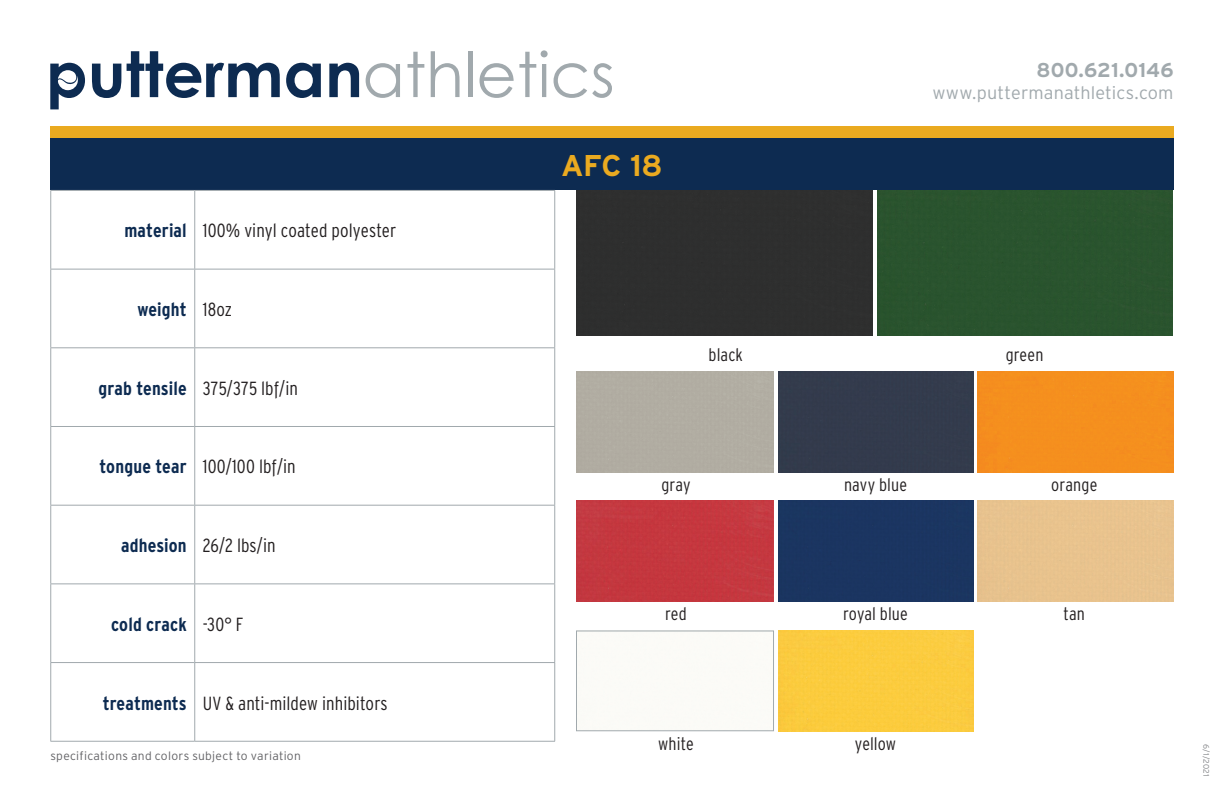
<style>
.page{position:relative;width:1224px;height:792px;background:#fff}
.page>*{position:absolute;margin:0;border:0;box-sizing:border-box;transform-origin:0 0}
.Product_Name{font:700 30px "Interstate";color:#eaaa20}
.t1{font:700 20px "Interstate";letter-spacing:.005em;color:#a1a9ad}
.Description{font:300 19px "Interstate Condensed";letter-spacing:.005em;color:#231f20}
.Heading{font:700 19px "Interstate Condensed";letter-spacing:.01em;color:#0d2b51}
.Color{font:300 18px "Interstate Condensed";letter-spacing:.005em;color:#231f20}
.t2{font:300 18px "Interstate";letter-spacing:.01em;color:#a1a9ad}
.t3{font:300 12px "Interstate";letter-spacing:.025em;color:#636366}
.t4{font:300 8px "Interstate";color:#808285}
</style>
<div class="page">
<svg style="left:366px;top:63px;width:34px;height:35px"></svg>
<svg style="left:408px;top:52px;width:16px;height:45px"></svg>
<svg style="left:431px;top:51px;width:29px;height:46px"></svg>
<hr style="left:468px;top:51px;width:4px;height:46px;background:#a1a9ad">
<svg style="left:480px;top:50px;width:68px;height:48px"></svg>
<svg style="left:554px;top:63px;width:58px;height:35px"></svg>
<svg style="left:92px;top:64px;width:29px;height:34px"></svg>
<svg style="left:127px;top:51px;width:153px;height:47px"></svg>
<svg style="left:286px;top:63px;width:35px;height:35px"></svg>
<svg style="left:329px;top:63px;width:30px;height:34px"></svg>
<svg style="left:50px;top:63px;width:35px;height:46px"></svg>
<div style="left:50px;top:126px;width:1124px;height:13px;background:#eaaa20"></div>
<svg style="left:877px;top:190px;width:1px;height:146px"></svg>
<svg style="left:973px;top:371px;width:1px;height:101px"></svg>
<svg style="left:973px;top:501px;width:1px;height:101px"></svg>
<svg style="left:973px;top:630px;width:1px;height:101px"></svg>
<div style="left:576px;top:190px;width:297px;height:146px;background:#2e2e2e"></div>
<div style="left:878px;top:190px;width:294px;height:145px;background:#2a532e"></div>
<div style="left:778px;top:371px;width:195px;height:101px;background:#333b4c"></div>
<div style="left:977px;top:371px;width:197px;height:101px;background:#f58f1e"></div>
<div style="left:576px;top:501px;width:197px;height:101px;background:#c4383f"></div>
<div style="left:778px;top:501px;width:195px;height:101px;background:#1b3561"></div>
<div style="left:576px;top:630px;width:198px;height:101px;border:1px solid #a1a9ad"></div>
<div style="left:778px;top:630px;width:195px;height:101px;background:#fbcc3e"></div>
<div style="left:50px;top:139px;width:1124px;height:51px;background:#0d2b51"></div>
<hr style="left:50px;top:190px;width:145px;height:1px;background:#a1a9ad">
<hr style="left:50px;top:191px;width:1px;height:78px;background:#a1a9ad">
<hr style="left:195px;top:190px;width:360px;height:1px;background:#a1a9ad">
<hr style="left:194px;top:191px;width:1px;height:78px;background:#a1a9ad">
<hr style="left:554px;top:191px;width:1px;height:78px;background:#a1a9ad">
<hr style="left:50px;top:269px;width:145px;height:1px;background:#a1a9ad">
<hr style="left:50px;top:269px;width:1px;height:78px;background:#a1a9ad">
<hr style="left:195px;top:269px;width:360px;height:1px;background:#a1a9ad">
<hr style="left:194px;top:269px;width:1px;height:78px;background:#a1a9ad">
<hr style="left:554px;top:269px;width:1px;height:78px;background:#a1a9ad">
<hr style="left:50px;top:347px;width:145px;height:1px;background:#a1a9ad">
<hr style="left:50px;top:348px;width:1px;height:78px;background:#a1a9ad">
<hr style="left:195px;top:347px;width:360px;height:1px;background:#a1a9ad">
<hr style="left:194px;top:348px;width:1px;height:78px;background:#a1a9ad">
<hr style="left:554px;top:348px;width:1px;height:78px;background:#a1a9ad">
<hr style="left:50px;top:426px;width:145px;height:1px;background:#a1a9ad">
<hr style="left:50px;top:427px;width:1px;height:78px;background:#a1a9ad">
<hr style="left:195px;top:426px;width:360px;height:1px;background:#a1a9ad">
<hr style="left:194px;top:427px;width:1px;height:78px;background:#a1a9ad">
<hr style="left:554px;top:427px;width:1px;height:78px;background:#a1a9ad">
<hr style="left:50px;top:505px;width:145px;height:1px;background:#a1a9ad">
<hr style="left:50px;top:506px;width:1px;height:78px;background:#a1a9ad">
<hr style="left:195px;top:505px;width:360px;height:1px;background:#a1a9ad">
<hr style="left:194px;top:506px;width:1px;height:78px;background:#a1a9ad">
<hr style="left:554px;top:506px;width:1px;height:78px;background:#a1a9ad">
<hr style="left:50px;top:584px;width:145px;height:1px;background:#a1a9ad">
<hr style="left:50px;top:584px;width:1px;height:78px;background:#a1a9ad">
<hr style="left:195px;top:584px;width:360px;height:1px;background:#a1a9ad">
<hr style="left:194px;top:584px;width:1px;height:78px;background:#a1a9ad">
<hr style="left:554px;top:584px;width:1px;height:78px;background:#a1a9ad">
<hr style="left:50px;top:662px;width:145px;height:1px;background:#a1a9ad">
<hr style="left:50px;top:663px;width:1px;height:78px;background:#a1a9ad">
<hr style="left:195px;top:662px;width:360px;height:1px;background:#a1a9ad">
<hr style="left:194px;top:663px;width:1px;height:78px;background:#a1a9ad">
<hr style="left:554px;top:663px;width:1px;height:78px;background:#a1a9ad">
<hr style="left:50px;top:741px;width:145px;height:1px;background:#a1a9ad">
<hr style="left:195px;top:741px;width:360px;height:1px;background:#a1a9ad">
<p class="Heading" style="left:124px;top:220px;width:64px">material</p>
<p class="Description" style="left:203px;top:220px;width:195px">100% vinyl coated polyester</p>
<p class="Heading" style="left:137px;top:299px;width:51px">weight</p>
<p class="Description" style="left:203px;top:299px;width:31px">18oz</p>
<p class="Heading" style="left:98px;top:377px;width:90px">grab tensile</p>
<p class="Description" style="left:203px;top:377px;width:97px">375/375 lbƒ/in</p>
<p class="Heading" style="left:99px;top:456px;width:89px">tongue tear</p>
<p class="Description" style="left:203px;top:456px;width:94px">100/100 lbƒ/in</p>
<p class="Heading" style="left:121px;top:535px;width:67px">adhesion</p>
<p class="Description" style="left:203px;top:535px;width:74px">26/2 lbs/in</p>
<p class="Heading" style="left:111px;top:614px;width:77px">cold crack</p>
<p class="Description" style="left:203px;top:613px;width:42px">-30° F</p>
<p class="Heading" style="left:103px;top:692px;width:85px">treatments</p>
<p class="Description" style="left:203px;top:692px;width:187px">UV &amp; anti-mildew inhibitors</p>
<p class="t3" style="left:50px;top:749px;width:252px">specifications and colors subject to variation</p>
<p class="Product_Name" style="left:514px;top:149px;width:197px">product name</p>
<p class="Product_Name" style="left:561px;top:149px;width:103px">AFC 18</p>
<p class="t1" style="left:1037px;top:59px;width:138px">800.621.0146</p>
<p class="t2" style="left:932px;top:82px;width:243px">www.puttermanathletics.com</p>
<p class="Color" style="left:709px;top:345px;width:36px">black</p>
<p class="Color" style="left:1006px;top:345px;width:39px">green</p>
<p class="Color" style="left:661px;top:474px;width:31px">gray</p>
<p class="Color" style="left:844px;top:474px;width:65px">navy blue</p>
<p class="Color" style="left:1051px;top:474px;width:48px">orange</p>
<p class="Color" style="left:665px;top:604px;width:23px">red</p>
<p class="Color" style="left:843px;top:604px;width:66px">royal blue</p>
<p class="Color" style="left:1064px;top:604px;width:23px">tan</p>
<p class="Color" style="left:658px;top:734px;width:37px">white</p>
<p class="Color" style="left:855px;top:734px;width:43px">yellow</p>
<p class="t4" style="left:1211px;top:744px;width:34px;rotate:90deg">6/1/2021</p>
</div>
